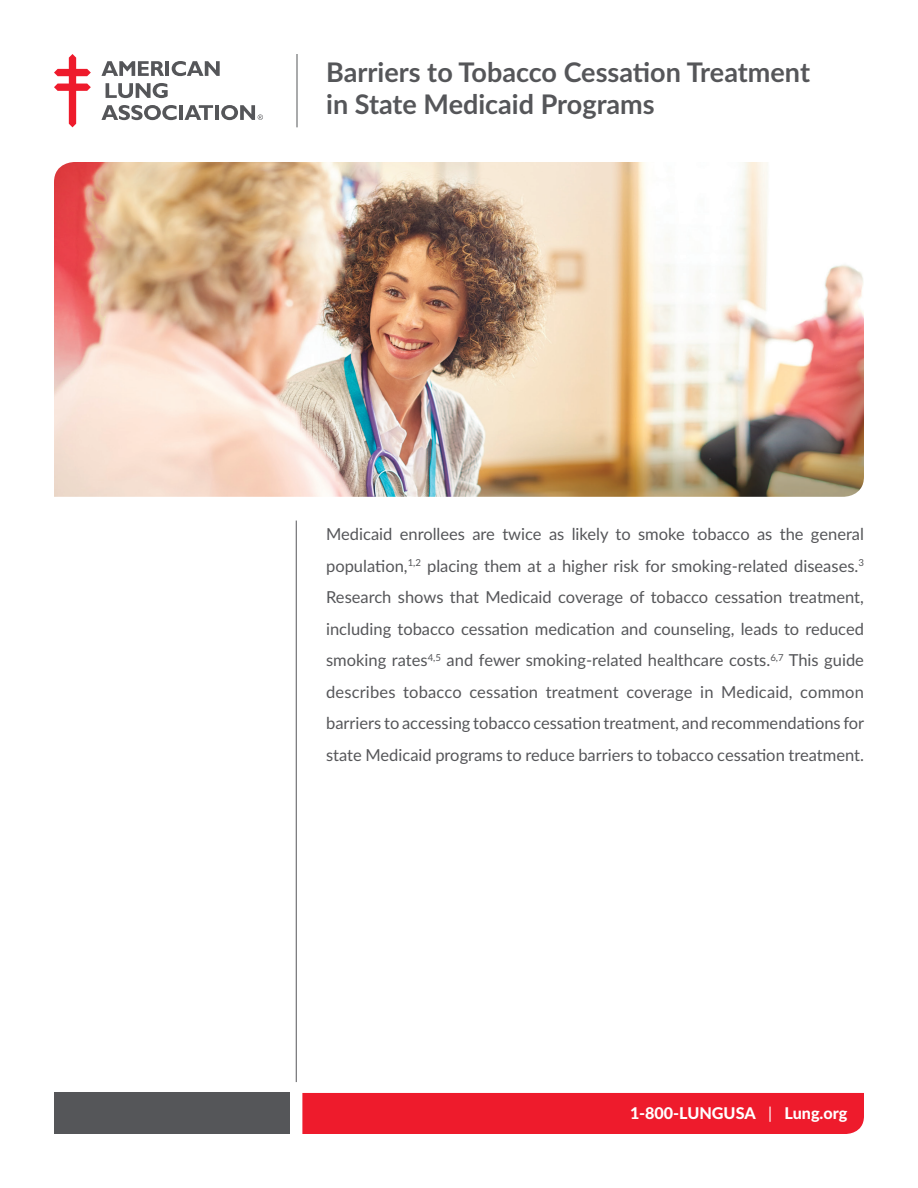
<style>
.page{position:relative;width:918px;height:1188px;background:#fff}
.page>*{position:absolute;margin:0;border:0;box-sizing:border-box;transform-origin:0 0}
.t1{font:700 27px/32.4px "Lato";color:#555659}
.t2{font:16.5px/31.5px "Lato";color:#555659;text-align:justify}
.t3{font:800 16.2px "Lato";color:#fff}
.s1{font-weight:400}
</style>
<div class="page">
<svg style="left:101px;top:61px;width:63px;height:15px"></svg>
<hr style="left:165px;top:61px;width:4px;height:15px;background:#555659">
<svg style="left:172px;top:61px;width:48px;height:15px"></svg>
<svg style="left:106px;top:83px;width:62px;height:15px"></svg>
<svg style="left:101px;top:105px;width:76px;height:15px"></svg>
<hr style="left:179px;top:105px;width:4px;height:15px;background:#555659">
<svg style="left:184px;top:105px;width:29px;height:15px"></svg>
<hr style="left:215px;top:105px;width:4px;height:15px;background:#555659">
<svg style="left:221px;top:105px;width:42px;height:15px"></svg>
<svg style="left:54px;top:54px;width:37px;height:73px"></svg>
<hr style="left:297px;top:54px;width:1px;height:73px;background:#555659">
<div style="left:54px;top:1093px;width:235px;height:41px;background:#555659"></div>
<div style="left:302px;top:1093px;width:562px;height:41px;background:#ee1b2c"></div>
<img style="left:54px;top:162px;width:810px;height:335px">
<hr style="left:296px;top:521px;width:1px;height:561px;background:#555659">
<h1 class="t1" style="left:326px;top:55px;width:485px">Barriers to Tobacco Cessation Treatment in State Medicaid Programs</h1>
<p class="t2" style="left:326px;top:518px;width:540px">Medicaid enrollees are twice as likely to smoke tobacco as the general population,<sup>1,2</sup> placing them at a higher risk for smoking-related diseases.<sup>3<br></sup>Research shows that Medicaid coverage of tobacco cessation treatment, including tobacco cessation medication and counseling, leads to reduced smoking rates<sup>4,5</sup> and fewer smoking-related healthcare costs.<sup>6,7</sup> This guide describes tobacco cessation treatment coverage in Medicaid, common barriers to accessing tobacco cessation treatment, and recommendations for state Medicaid programs to reduce barriers to tobacco cessation treatment.</p>
<p class="t3" style="left:630px;top:1101px;width:219px">1-800-LUNGUSA <span class="s1">|</span> Lung.org</p>
</div>
